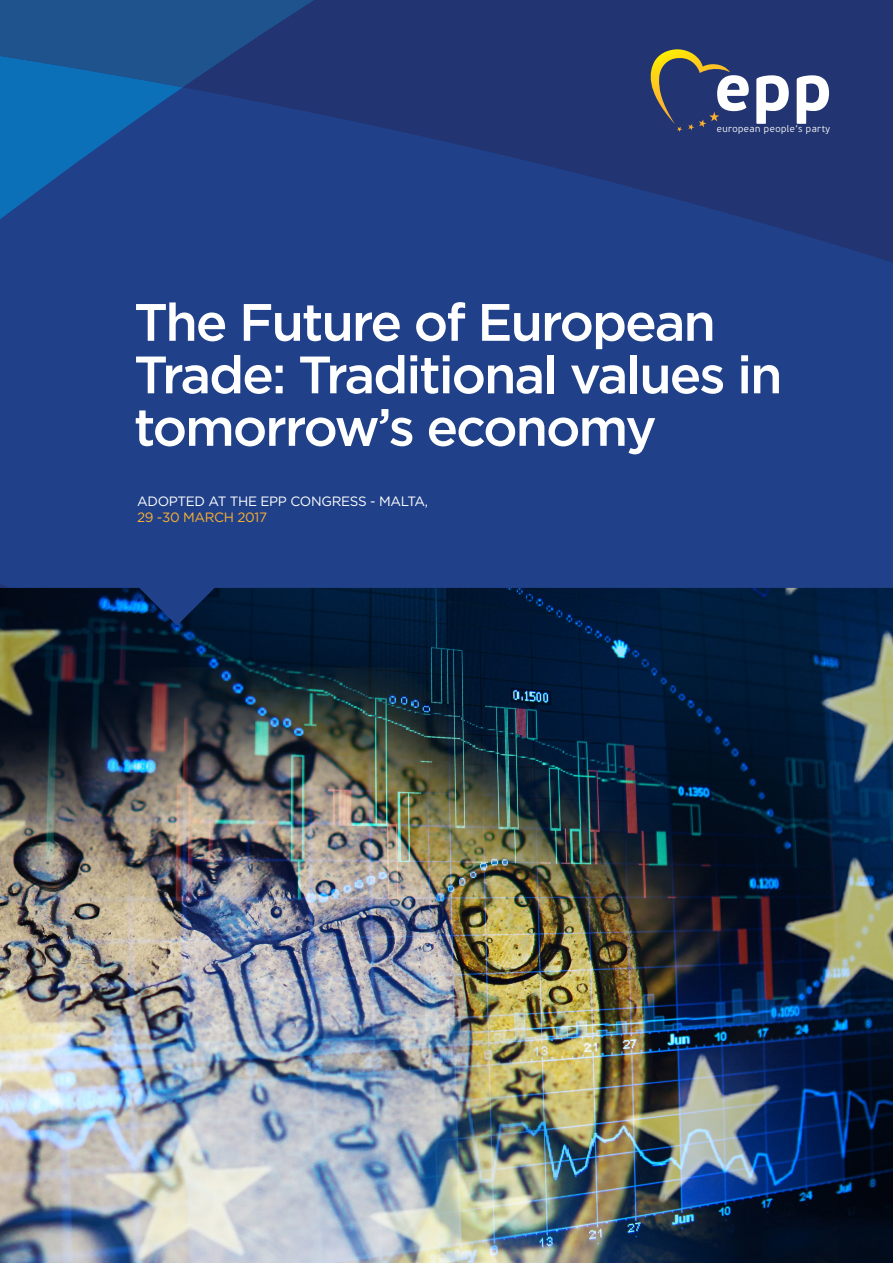
<style>
.page{position:relative;width:893px;height:1263px;background:#fff}
.page>*{position:absolute;margin:0;border:0;box-sizing:border-box;transform-origin:0 0}
.t1{font:700 65.55px "PF Beau Sans Pro";color:#fff}
.t2{font:500 52.5px/52.5px "Gotham";letter-spacing:-.04em;color:#fff}
.t3{font:13.5px "Gotham";letter-spacing:-.025em;color:#fff}
.t4{font:13.5px "Gotham";letter-spacing:-.025em;color:#fbb031}
.t5{font:300 9.6px "PF Beau Sans Pro";letter-spacing:.05em;color:#fff}
</style>
<div class="page">
<img style="left:0;top:625px;width:893px;height:638px">
<div style="left:183px;top:305px;width:710px;height:204px;background:#204189"></div>
<svg style="left:0;top:87px;width:183px;height:384px;background:#1c4891"></svg>
<svg style="left:675px;top:509px;width:218px;height:116px;background:#163672"></svg>
<svg style="left:0;top:471px;width:675px;height:154px;background:#183776"></svg>
<svg style="left:183px;top:0;width:710px;height:305px;background:#213a7c"></svg>
<svg style="left:0;top:0;width:329px;height:87px;background:#1d4e8b"></svg>
<svg style="left:644px;top:49px;width:86px;height:83px;background:#3f4964"></svg>
<p class="t1" style="left:714px;top:47px;width:119px">epp</p>
<p class="t5" style="left:717px;top:123px;width:115px">european people’s party</p>
<p class="t2" style="left:134px;top:295px;width:650px">The Future of European<br>Trade: Traditional values in tomorrow’s economy</p>
<p class="t3" style="left:137px;top:492px;width:293px">ADOPTED AT THE EPP CONGRESS - MALTA,</p>
<p class="t4" style="left:137px;top:509px;width:131px">29 -30 MARCH 2017</p>
</div>
